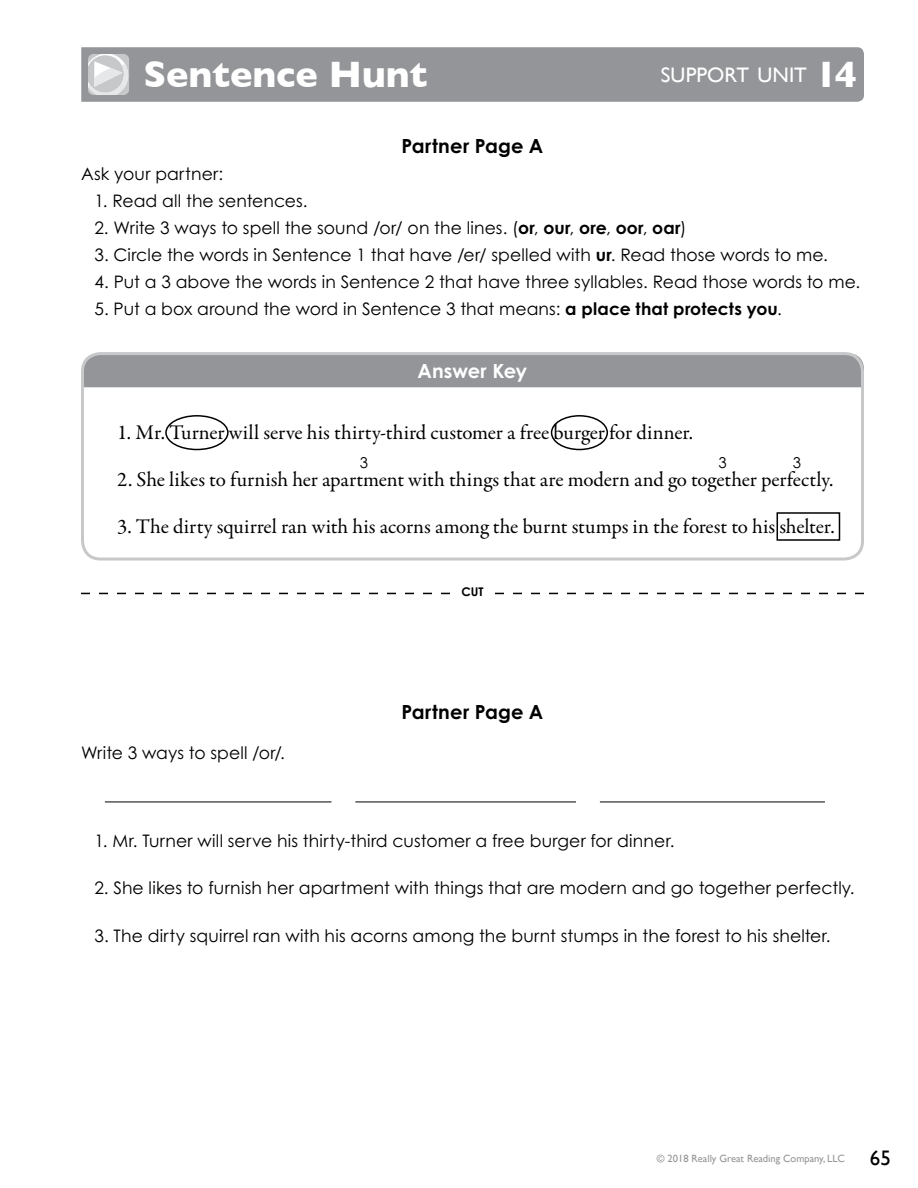
<style>
.page{position:relative;width:918px;height:1188px;background:#fff}
.page>*{position:absolute;margin:0;border:0;box-sizing:border-box;transform-origin:0 0}
.t1{font:700 37.5px "Gill Sans";color:#fff}
.t2{font:21px "RGR Garamond Premier Pro";color:#000}
.t3{font:21px "Gill Sans";letter-spacing:.01em;color:#fff}
.t4{font:700 19.5px "RGR Century Gothic";letter-spacing:.005em;color:#000}
.t5{font:700 19.5px "RGR Century Gothic";letter-spacing:-.005em;color:#fff}
.t6{font:17.25px "RGR Century Gothic";letter-spacing:.005em;color:#000}
.t7{font:15px "RGR Century Gothic";color:#000}
.t8{font:700 12px "RGR Century Gothic";color:#000}
.t9{font:10.5px "Gill Sans";color:#939598}
.s1{font-weight:700;font-size:37.5px}
.s2{font-weight:700}
.s3{font-size:21px;color:#000}
</style>
<div class="page">
<hr style="left:105px;top:801px;width:227px;height:1px;background:#000">
<hr style="left:355px;top:801px;width:221px;height:1px;background:#000">
<hr style="left:600px;top:801px;width:225px;height:1px;background:#000">
<svg style="left:81px;top:47px;width:783px;height:55px;background:#96989b"></svg>
<svg style="left:81px;top:593px;width:783px;height:1px"></svg>
<div style="left:453px;top:587px;width:39px;height:14px;background:#fff"></div>
<div style="left:85px;top:354px;width:779px;height:33px;background:#939598"></div>
<div style="left:81px;top:352px;width:783px;height:209px;border:3px solid #c7c8ca;border-radius:18px"></div>
<div style="left:165px;top:415px;width:64px;height:35px;border:2px solid #000;border-radius:50%"></div>
<div style="left:551px;top:415px;width:57px;height:35px;border:2px solid #000;border-radius:50%"></div>
<h1 class="t1" style="left:143px;top:44px;width:286px">Sentence Hunt</h1>
<p class="t3" style="left:661px;top:63px;width:198px">SUPPORT UNIT <span class="s1">14</span></p>
<p class="t4" style="left:402px;top:134px;width:143px">Partner Page A</p>
<p class="t6" style="left:81px;top:163px;width:144px">Ask your partner:</p>
<p class="t6" style="left:95px;top:190px;width:215px">1. Read all the sentences.</p>
<p class="t6" style="left:95px;top:217px;width:594px">2. Write 3 ways to spell the sound /or/ on the lines. (<span class="s2">or</span>, <span class="s2">our</span>, <span class="s2">ore</span>, <span class="s2">oor</span>, <span class="s2">oar</span>)</p>
<p class="t6" style="left:95px;top:244px;width:735px">3. Circle the words in Sentence 1 that have /er/ spelled with <span class="s2">ur</span>. Read those words to me.</p>
<p class="t6" style="left:95px;top:271px;width:767px">4. Put a 3 above the words in Sentence 2 that have three syllables. Read those words to me.</p>
<p class="t6" style="left:95px;top:298px;width:689px">5. Put a box around the word in Sentence 3 that means: <span class="s2">a place that protects you</span>.</p>
<p class="t5" style="left:418px;top:358px;width:111px">Answer Key</p>
<p class="t2" style="left:117px;top:419px;width:578px">1. Mr. Turner will serve his thirty-third customer a free burger for dinner.</p>
<p class="t2" style="left:117px;top:467px;width:718px">2. She likes to furnish her apartment with things that are modern and go together perfectly.</p>
<p class="t2" style="left:117px;top:514px;width:719px">3. The dirty squirrel ran with his acorns among the burnt stumps in the forest to his shelter.</p>
<p class="t7" style="left:360px;top:453px;width:10px">3</p>
<p class="t7" style="left:718px;top:453px;width:10px">3</p>
<p class="t7" style="left:793px;top:453px;width:10px">3</p>
<p class="t8" style="left:461px;top:584px;width:24px">CUT</p>
<p class="t6" style="left:81px;top:743px;width:205px">Write 3 ways to spell /or/.</p>
<p class="t4" style="left:402px;top:699px;width:143px">Partner Page A</p>
<p class="t6" style="left:95px;top:830px;width:582px">1. Mr. Turner will serve his thirty-third customer a free burger for dinner.</p>
<p class="t6" style="left:95px;top:878px;width:762px">2. She likes to furnish her apartment with things that are modern and go together perfectly.</p>
<p class="t6" style="left:95px;top:925px;width:738px">3. The dirty squirrel ran with his acorns among the burnt stumps in the forest to his shelter.</p>
<p class="t9" style="left:657px;top:1152px;width:236px">© 2018 Really Great Reading Company, LLC <span class="s3">65</span></p>
</div>
